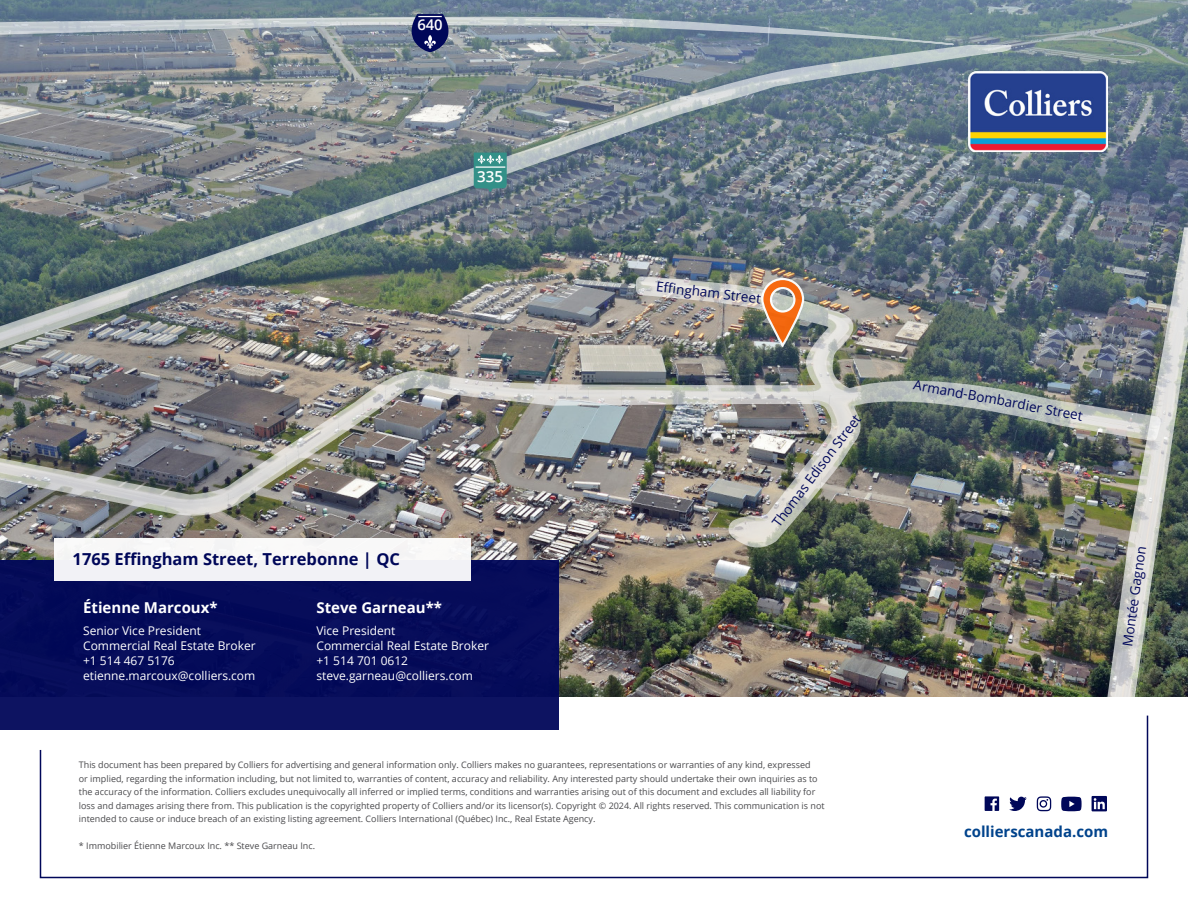
<style>
.page{position:relative;width:1188px;height:918px;background:#fff}
.page>*{position:absolute;margin:0;border:0;box-sizing:border-box;transform-origin:0 0}
.t1{font:700 16.5px "Open Sans";color:#000759}
.t2{font:600 15.15px "Open Sans";color:#fff}
.t3{font:700 15px "Open Sans";color:#fff}
.t4{font:700 15px "Open Sans";color:#00438c}
.t5{font:600 14.85px "Open Sans";color:#fff}
.t6{font:13.5px "Open Sans";color:#000759}
.t7{font:12px/15px "Open Sans";color:#fff}
.t8{font:9px/13.5px "Open Sans";color:#4a4a4d}
</style>
<div class="page">
<img style="left:0;top:0;width:1188px;height:697px">
<svg style="left:0;top:46px;width:1017px;height:221px;background:#768389"></svg>
<img style="left:1088px;top:215px;width:100px;height:482px">
<img style="left:0;top:267px;width:1169px;height:282px">
<svg style="left:39px;top:715px;width:1110px;height:164px"></svg>
<svg style="left:1061px;top:797px;width:21px;height:14px"></svg>
<svg style="left:1009px;top:797px;width:18px;height:14px"></svg>
<svg style="left:1092px;top:796px;width:15px;height:15px"></svg>
<svg style="left:1037px;top:796px;width:14px;height:15px"></svg>
<svg style="left:985px;top:796px;width:14px;height:15px"></svg>
<div style="left:0;top:560px;width:559px;height:170px;background:#070d5a"></div>
<img style="left:968px;top:72px;width:140px;height:79px">
<div style="left:55px;top:538px;width:416px;height:43px;background:#f3f3f6"></div>
<svg style="left:0;top:13px;width:955px;height:39px;background:#8493a0"></svg>
<svg style="left:474px;top:153px;width:33px;height:38px"></svg>
<hr style="left:476px;top:166px;width:29px;height:2px;background:#fff">
<svg style="left:760px;top:277px;width:45px;height:72px;background:#bb9274"></svg>
<h3 class="t5" style="left:417px;top:15px;width:27px">640</h3>
<h2 class="t2" style="left:477px;top:166px;width:27px">335</h2>
<h1 class="t1" style="left:73px;top:548px;width:329px">1765 Effingham Street, Terrebonne | QC</h1>
<h3 class="t3" style="left:83px;top:597px;width:136px">Étienne Marcoux*</h3>
<h3 class="t7" style="left:83px;top:622px;width:174px">Senior Vice President<br>Commercial Real Estate Broker +1 514 467 5176 etienne.marcoux@colliers.com</h3>
<h3 class="t3" style="left:316px;top:597px;width:127px">Steve Garneau**</h3>
<h3 class="t7" style="left:316px;top:622px;width:174px">Vice President<br>Commercial Real Estate Broker +1 514 701 0612 steve.garneau@colliers.com</h3>
<h3 class="t6" style="left:657px;top:278px;width:107px;rotate:6deg">Effi ngham Street</h3>
<h3 class="t6" style="left:768px;top:520px;width:139px;rotate:-53deg">Thomas Edison Street</h3>
<p class="t8" style="left:79px;top:758px;width:747px">This document has been prepared by Colliers for advertising and general information only. Colliers makes no guarantees, representations or warranties of any kind, expressed<br>or implied, regarding the information including, but not limited to, warranties of content, accuracy and reliability. Any interested party should undertake their own inquiries as to the accuracy of the information. Colliers excludes unequivocally all inferred or implied terms, conditions and warranties arising out of this document and excludes all liability for loss and damages arising there from. This publication is the copyrighted property of Colliers and/or its licensor(s). Copyright © 2024. All rights reserved. This communication is not intended to cause or induce breach of an existing listing agreement. Colliers International (Québec) Inc., Real Estate Agency.</p>
<p class="t8" style="left:79px;top:839px;width:238px">* Immobilier Étienne Marcoux Inc. ** Steve Garneau Inc.</p>
<h3 class="t6" style="left:915px;top:376px;width:173px;rotate:10deg">Armand-Bombardier Street</h3>
<h3 class="t6" style="left:1118px;top:645px;width:103px;rotate:-82deg">Montée Gagnon</h3>
<h3 class="t4" style="left:964px;top:821px;width:146px">collierscanada.com</h3>
</div>
